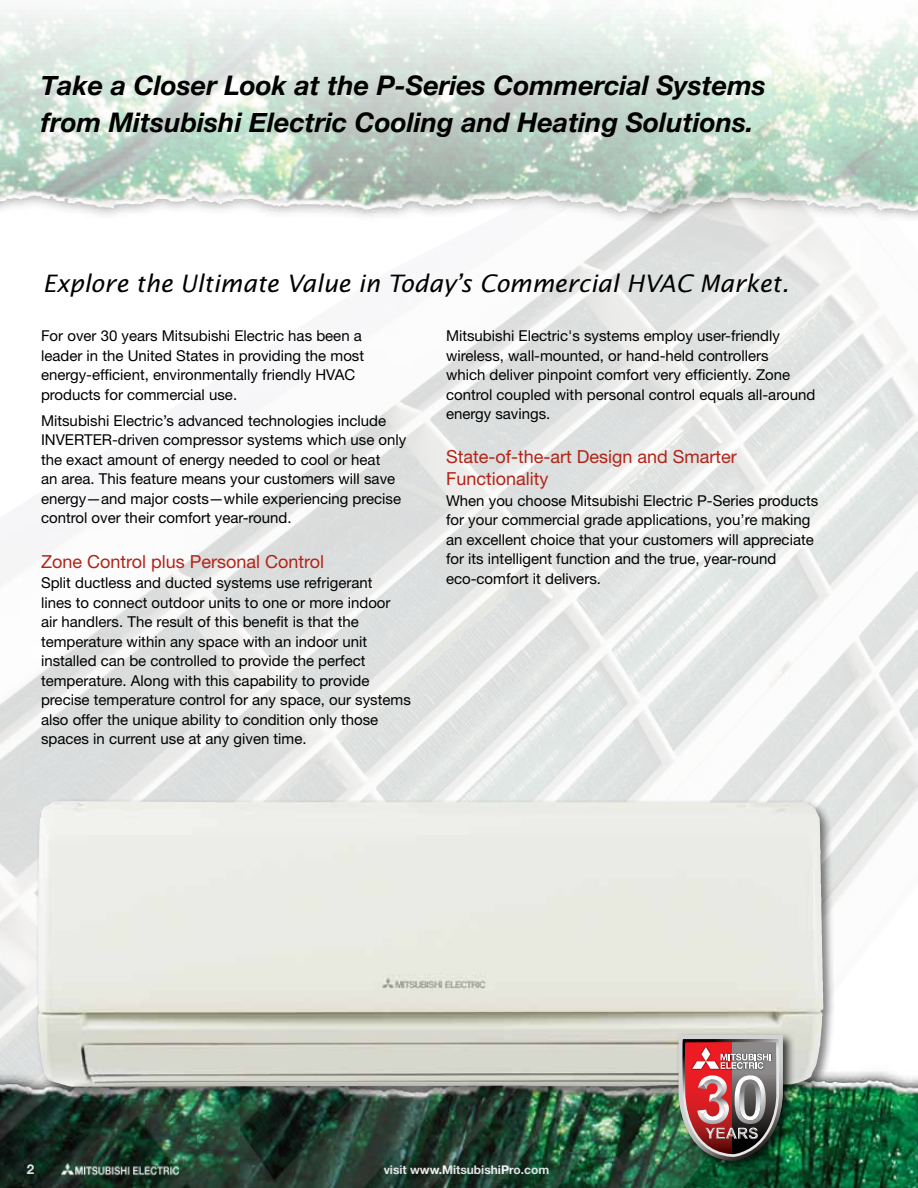
<style>
.page{position:relative;width:918px;height:1188px;background:#fff}
.page>*{position:absolute;margin:0;border:0;box-sizing:border-box;transform-origin:0 0}
.t1{font:italic 700 27px/37.2px "Helvetica Neue";color:#000}
.t2{font:italic 24px "Lucida Sans";color:#000}
.t3{font:18px/21.6px "Helvetica Neue";color:#b32317}
.t4{font:15px/19.5px "Helvetica Neue";color:#000}
.t5{font:700 13.5px "Helvetica Neue";color:#fff}
.t6{font:700 12px "Helvetica Neue";color:#fff}
</style>
<div class="page">
<img style="left:0;top:9px;width:918px;height:74px">
<img style="left:0;top:83px;width:918px;height:1105px">
<div style="left:35px;top:798px;width:801px;height:302px;background:#000;opacity:.5"></div>
<img style="left:38px;top:801px;width:772px;height:286px">
<div style="left:675px;top:1032px;width:121px;height:142px;background:#000;opacity:.75"></div>
<img style="left:679px;top:1035px;width:105px;height:126px">
<h1 class="t1" style="left:41px;top:66px;width:727px">Take a Closer Look at the P-Series Commercial Systems from Mitsubishi Electric Cooling and Heating Solutions.</h1>
<h2 class="t2" style="left:43px;top:269px;width:747px">Explore the Ultimate Value in Today’s Commercial HVAC Market.</h2>
<p class="t4" style="left:41px;top:326px;width:325px">For over 30 years Mitsubishi Electric has been a leader in the United States in providing the most energy-efficient, environmentally friendly HVAC products for commercial use.</p>
<p class="t4" style="left:41px;top:411px;width:367px">Mitsubishi Electric’s advanced technologies include INVERTER-driven compressor systems which use only the exact amount of energy needed to cool or heat<br>an area. This feature means your customers will save energy—and major costs—while experiencing precise control over their comfort year-round.</p>
<p class="t3" style="left:41px;top:550px;width:285px">Zone Control plus Personal Control</p>
<p class="t4" style="left:41px;top:573px;width:371px">Split ductless and ducted systems use refrigerant<br>lines to connect outdoor units to one or more indoor<br>air handlers. The result of this benefit is that the temperature within any space with an indoor unit installed can be controlled to provide the perfect temperature. Along with this capability to provide precise temperature control for any space, our systems also offer the unique ability to condition only those spaces in current use at any given time.</p>
<p class="t4" style="left:446px;top:326px;width:371px">Mitsubishi Electric's systems employ user-friendly wireless, wall-mounted, or hand-held controllers<br>which deliver pinpoint comfort very efficiently. Zone control coupled with personal control equals all-around energy savings.</p>
<p class="t3" style="left:446px;top:446px;width:292px">State-of-the-art Design and Smarter<br>Functionality</p>
<p class="t4" style="left:446px;top:490px;width:374px">When you choose Mitsubishi Electric P-Series products for your commercial grade applications, you’re making an excellent choice that your customers will appreciate for its intelligent function and the true, year-round eco-comfort it delivers.</p>
<p class="t5" style="left:27px;top:1161px;width:9px">2</p>
<p class="t6" style="left:384px;top:1162px;width:167px">visit www.MitsubishiPro.com</p>
</div>
